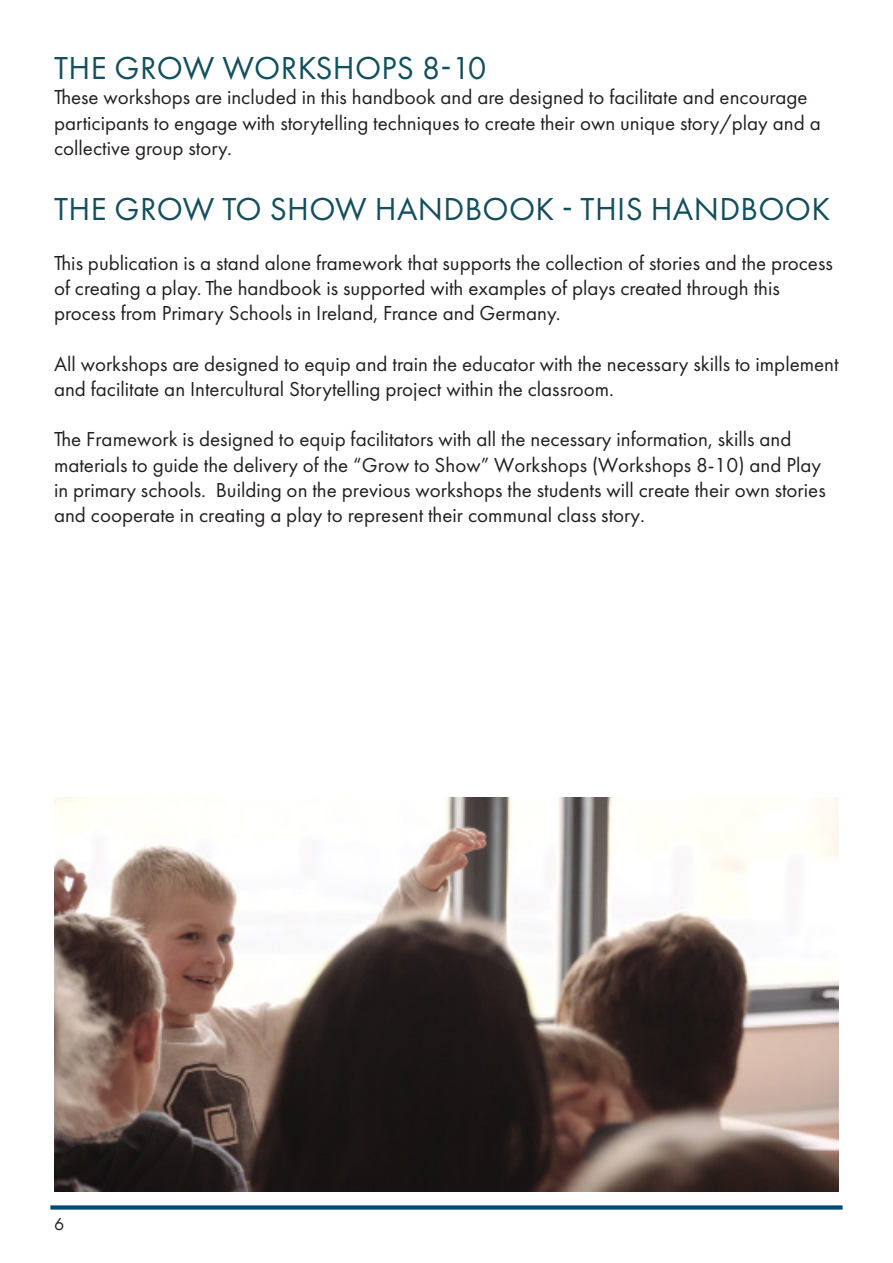
<style>
.page{position:relative;width:893px;height:1263px;background:#fff}
.page>*{position:absolute;margin:0;border:0;box-sizing:border-box;transform-origin:0 0}
.t1{font:33px "Futura PT";letter-spacing:.01em;color:#134f5c}
.t2{font:21px/25.2px "Futura PT";color:#231f20}
.t3{font:18px "Futura PT";color:#231f20}
</style>
<div class="page">
<svg style="left:50px;top:1205px;width:793px;height:4px;background:#185b82"></svg>
<img style="left:54px;top:797px;width:785px;height:394px">
<p class="t1" style="left:54px;top:49px;width:434px">THE GROW WORKSHOPS 8-10</p>
<p class="t2" style="left:54px;top:85px;width:768px">These workshops are included in this handbook and are designed to facilitate and encourage participants to engage with storytelling techniques to create their own unique story/play and a collective group story.</p>
<p class="t1" style="left:54px;top:189px;width:778px">THE GROW TO SHOW HANDBOOK - THIS HANDBOOK</p>
<p class="t2" style="left:54px;top:250px;width:780px">This publication is a stand alone framework that supports the collection of stories and the process of creating a play. The handbook is supported with examples of plays created through this process from Primary Schools in Ireland, France and Germany.</p>
<p class="t2" style="left:54px;top:351px;width:786px">All workshops are designed to equip and train the educator with the necessary skills to implement and facilitate an Intercultural Storytelling project within the classroom.</p>
<p class="t2" style="left:54px;top:427px;width:773px">The Framework is designed to equip facilitators with all the necessary information, skills and materials to guide the delivery of the “Grow to Show” Workshops (Workshops 8-10) and Play in primary schools. Building on the previous workshops the students will create their own stories and cooperate in creating a play to represent their communal class story.</p>
<p class="t3" style="left:54px;top:1213px;width:12px">6</p>
</div>
